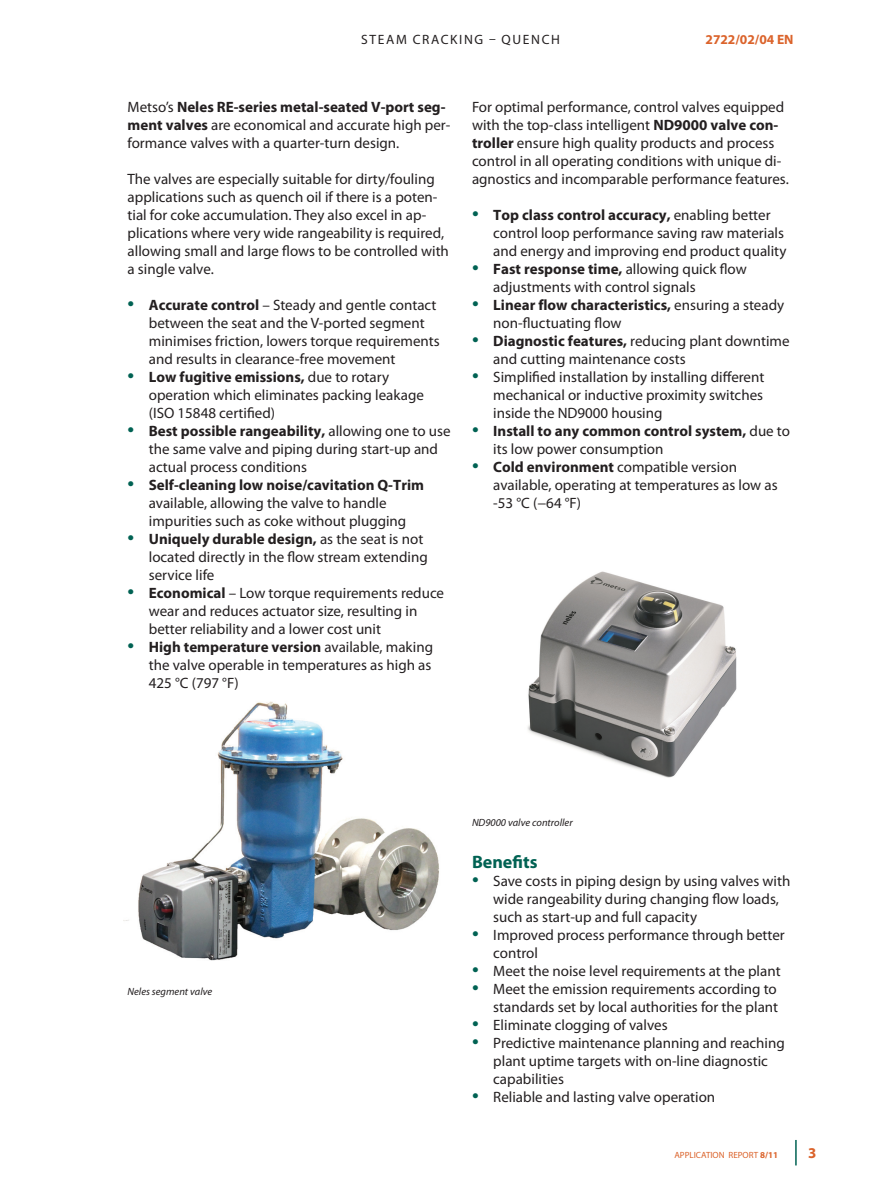
<style>
.page{position:relative;width:893px;height:1191px;background:#fff}
.page>*{position:absolute;margin:0;border:0;box-sizing:border-box;transform-origin:0 0}
.t1{font:700 18px "Myriad Pro";color:#006253}
.t2{font:15px/18px "Myriad Pro";color:#231f20}
.t3{font:700 15px/18px "Myriad Pro";color:#231f20}
.t4{font:700 15px "Myriad Pro";color:#db632b}
.t5{font:13.5px "Myriad Pro";letter-spacing:.12em;color:#231f20}
.t6{font:700 13.5px "Myriad Pro";color:#db632b}
.t7{font:italic 10.5px "Myriad Pro";color:#231f20}
.t8{font:9px "Myriad Pro";color:#db632b}
.s1{font-weight:700}
.s2{font-size:24px;color:#006253}
.s3{font-weight:400;font-size:24px;color:#006253}
.s4{font-weight:400}
</style>
<div class="page">
<hr style="left:795px;top:1140px;width:2px;height:25px;background:#006253">
<img style="left:123px;top:701px;width:317px;height:260px">
<img style="left:527px;top:571px;width:210px;height:207px">
<p class="t5" style="left:361px;top:31px;width:200px">Steam cracking – Quench</p>
<p class="t6" style="left:705px;top:31px;width:90px">2722/02/04 EN</p>
<p class="t2" style="left:128px;top:97px;width:324px">Metso’s <span class="s1">Neles RE-series metal-seated V-port seg&shy;ment valves</span> are economical and accurate high per&shy;formance valves with a quarter-turn design.</p>
<p class="t2" style="left:128px;top:169px;width:323px">The valves are especially suitable for dirty/fouling applications such as quench oil if there is a poten&shy;tial for coke accumulation. They also excel in ap&shy;plications where very wide rangeability is required, allowing small and large flows to be controlled with a single valve.</p>
<p class="t2" style="left:149px;top:295px;width:292px;text-indent:-21px"><span class="s2">•</span> <span class="s1">Accurate control</span> – Steady and gentle contact between the seat and the V-ported segment minimises friction, lowers torque requirements and results in clearance-free movement</p>
<p class="t2" style="left:149px;top:367px;width:277px;text-indent:-21px"><span class="s2">•</span> <span class="s1">Low fugitive emissions,</span> due to rotary operation which eliminates packing leakage (ISO 15848 certified)</p>
<p class="t2" style="left:149px;top:421px;width:303px;text-indent:-21px"><span class="s2">•</span> <span class="s1">Best possible rangeability,</span> allowing one to use the same valve and piping during start-up and actual process conditions</p>
<p class="t2" style="left:149px;top:475px;width:277px;text-indent:-21px"><span class="s2">•</span> <span class="s1">Self-cleaning low noise/cavitation Q-Trim </span>available, allowing the valve to handle impurities such as coke without plugging</p>
<p class="t2" style="left:149px;top:529px;width:280px;text-indent:-21px"><span class="s2">•</span> <span class="s1">Uniquely durable design,</span> as the seat is not located directly in the flow stream extending service life</p>
<p class="t2" style="left:149px;top:583px;width:297px;text-indent:-21px"><span class="s2">•</span> <span class="s1">Economical</span> – Low torque requirements reduce wear and reduces actuator size, resulting in better reliability and a lower cost unit</p>
<p class="t2" style="left:149px;top:637px;width:286px;text-align:justify;text-indent:-21px"><span class="s2">•</span> <span class="s1">High temperature version</span> available, making the valve operable in temperatures as high as 425 °C (797 °F)</p>
<p class="t2" style="left:472px;top:97px;width:318px">For optimal performance, control valves equipped with the top-class intelligent <span class="s1">ND9000 valve con&shy;troller</span> ensure high quality products and process control in all operating conditions with unique di&shy;agnostics and incomparable performance features.</p>
<p class="t2" style="left:493px;top:205px;width:295px;text-indent:-21px"><span class="s2">•</span> <span class="s1">Top class control accuracy,</span> enabling better control loop performance saving raw materials and energy and improving end product quality</p>
<p class="t2" style="left:493px;top:259px;width:255px;text-indent:-21px"><span class="s2">•</span> <span class="s1">Fast response time,</span> allowing quick flow adjustments with control signals</p>
<p class="t2" style="left:493px;top:295px;width:292px;text-indent:-21px"><span class="s2">•</span> <span class="s1">Linear flow characteristics,</span> ensuring a steady non-fluctuating flow</p>
<p class="t2" style="left:493px;top:331px;width:298px;text-indent:-21px"><span class="s2">•</span> <span class="s1">Diagnostic features,</span> reducing plant downtime and cutting maintenance costs</p>
<p class="t2" style="left:493px;top:367px;width:273px;text-align:justify;text-indent:-21px"><span class="s2">•</span> Simplified installation by installing different mechanical or inductive proximity switches inside the ND9000 housing</p>
<p class="t3" style="left:493px;top:421px;width:298px;text-indent:-21px"><span class="s3">•</span> Install to any common control system, <span class="s4">due to its low power consumption</span></p>
<p class="t2" style="left:493px;top:457px;width:286px;text-indent:-21px"><span class="s2">•</span> <span class="s1">Cold environment</span> compatible version available, operating at temperatures as low as -53 °C (−64 °F)</p>
<p class="t7" style="left:128px;top:985px;width:86px">Neles segment valve</p>
<p class="t7" style="left:472px;top:816px;width:102px">ND9000 valve controller</p>
<p class="t1" style="left:472px;top:850px;width:67px">Benefits</p>
<p class="t2" style="left:493px;top:871px;width:299px;text-indent:-21px"><span class="s2">•</span> Save costs in piping design by using valves with wide rangeability during changing flow loads, such as start-up and full capacity</p>
<p class="t2" style="left:493px;top:925px;width:293px;text-indent:-21px"><span class="s2">•</span> Improved process performance through better control</p>
<p class="t2" style="left:472px;top:961px;width:310px"><span class="s2">•</span> Meet the noise level requirements at the plant</p>
<p class="t2" style="left:472px;top:979px;width:308px;text-align:right"><span class="s2">•</span> Meet the emission requirements according to standards set by local authorities for the plant</p>
<p class="t2" style="left:472px;top:1015px;width:197px"><span class="s2">•</span> Eliminate clogging of valves</p>
<p class="t2" style="left:493px;top:1033px;width:293px;text-indent:-21px"><span class="s2">•</span> Predictive maintenance planning and reaching plant uptime targets with on-line diagnostic capabilities</p>
<p class="t2" style="left:472px;top:1087px;width:245px"><span class="s2">•</span> Reliable and lasting valve operation</p>
<p class="t8" style="left:674px;top:1149px;width:105px">APPLICATION REPORT <span class="s1">8/11</span></p>
<p class="t4" style="left:808px;top:1143px;width:10px">3</p>
</div>
